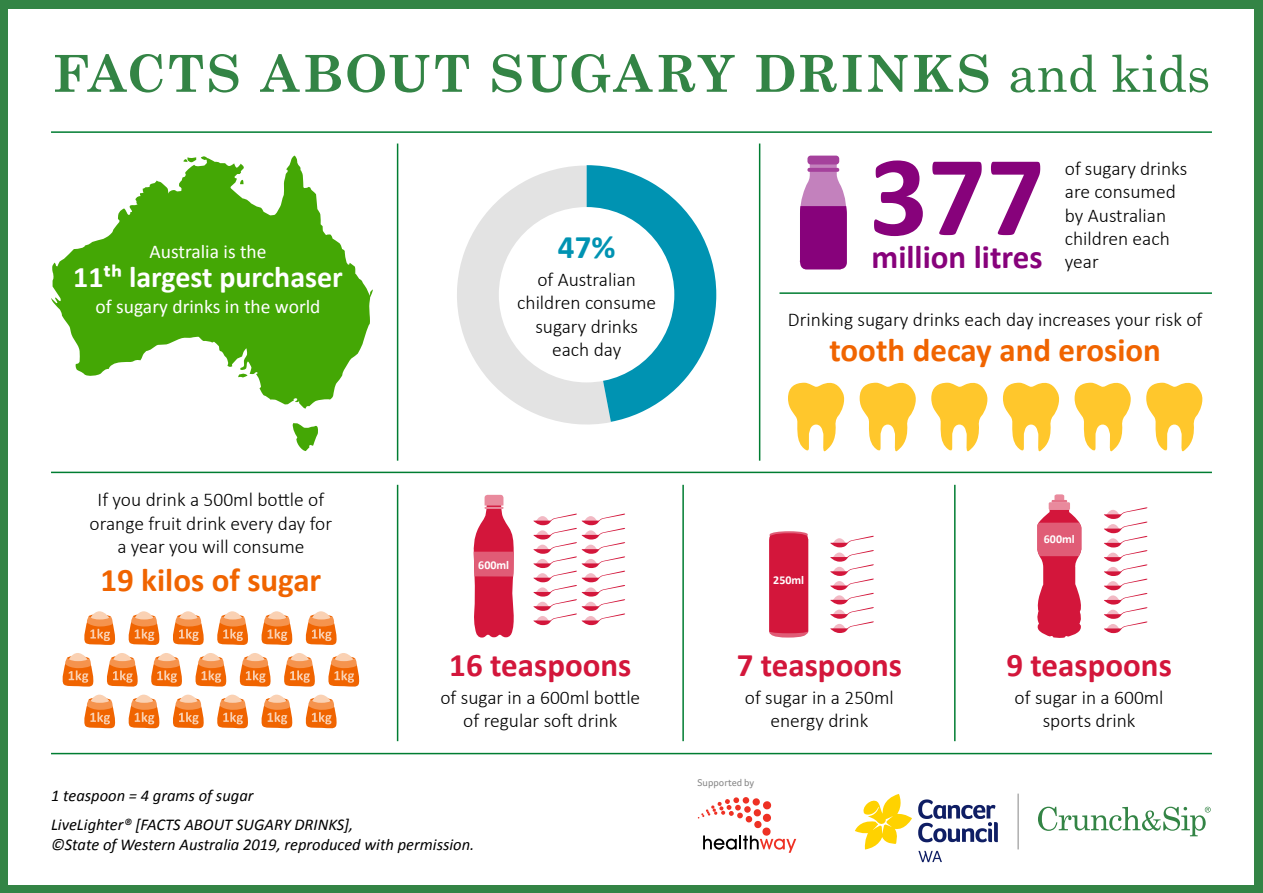
<style>
.page{position:relative;width:1263px;height:893px;background:#338445}
.page>*{position:absolute;margin:0;border:0;box-sizing:border-box;transform-origin:0 0}
.t1{font:700 115.5px "Calibri";color:#87027b}
.t2{font:700 51px "Century Schoolbook";letter-spacing:.04em;color:#338445}
.t3{font:700 33px "Calibri";color:#f06400}
.t4{font:700 33px "Calibri";color:#d3163b}
.t5{font:700 33px "Calibri";color:#87027b}
.t6{font:700 33px "Calibri";color:#0093b2}
.t7{font:700 30px "Calibri";color:#fff}
.t8{font:300 19.5px/23.4px "Calibri";color:#000;text-align:center}
.t9{font:19.5px "Calibri";color:#fff}
.t10{font:italic 16.5px/29px "Calibri";color:#000}
.t11{font:700 12px "Calibri";color:#fff}
.t12{font:10.05px "Foco CC";color:#878787}
.s1{font-weight:400}
</style>
<div class="page">
<div style="left:9px;top:9px;width:1245px;height:875px;background:#fff"></div>
<svg style="left:855px;top:794px;width:57px;height:55px"></svg>
<svg style="left:918px;top:851px;width:24px;height:11px"></svg>
<svg style="left:918px;top:799px;width:80px;height:43px"></svg>
<hr style="left:1018px;top:794px;width:1px;height:55px;background:#878787">
<svg style="left:1038px;top:807px;width:173px;height:29px"></svg>
<svg style="left:698px;top:797px;width:98px;height:56px"></svg>
<svg style="left:239px;top:653px;width:32px;height:34px"></svg>
<svg style="left:195px;top:653px;width:32px;height:34px"></svg>
<svg style="left:151px;top:653px;width:31px;height:34px"></svg>
<svg style="left:107px;top:653px;width:31px;height:34px"></svg>
<svg style="left:62px;top:653px;width:32px;height:34px"></svg>
<svg style="left:328px;top:653px;width:32px;height:34px"></svg>
<svg style="left:284px;top:653px;width:31px;height:34px"></svg>
<svg style="left:217px;top:695px;width:31px;height:34px"></svg>
<svg style="left:173px;top:695px;width:31px;height:34px"></svg>
<svg style="left:128px;top:695px;width:32px;height:34px"></svg>
<svg style="left:84px;top:695px;width:32px;height:34px"></svg>
<svg style="left:305px;top:695px;width:32px;height:34px"></svg>
<svg style="left:261px;top:695px;width:32px;height:34px"></svg>
<svg style="left:217px;top:611px;width:31px;height:34px"></svg>
<svg style="left:173px;top:611px;width:31px;height:34px"></svg>
<svg style="left:128px;top:611px;width:32px;height:34px"></svg>
<svg style="left:84px;top:611px;width:32px;height:34px"></svg>
<svg style="left:305px;top:611px;width:32px;height:34px"></svg>
<svg style="left:261px;top:611px;width:32px;height:34px"></svg>
<svg style="left:533px;top:513px;width:92px;height:112px"></svg>
<svg style="left:473px;top:495px;width:41px;height:143px"></svg>
<svg style="left:1104px;top:507px;width:43px;height:126px"></svg>
<svg style="left:1037px;top:510px;width:45px;height:128px"></svg>
<svg style="left:1054px;top:494px;width:10px;height:6px"></svg>
<hr style="left:1051px;top:500px;width:16px;height:3px;background:#e47389">
<div style="left:1049px;top:502px;width:21px;height:8px;background:#e98a9d;border-radius:2px"></div>
<svg style="left:830px;top:535px;width:44px;height:98px"></svg>
<svg style="left:769px;top:531px;width:39px;height:107px"></svg>
<hr style="left:51px;top:472px;width:1161px;height:1px;background:#007d32">
<hr style="left:51px;top:753px;width:1161px;height:1px;background:#007d32">
<hr style="left:51px;top:131px;width:1161px;height:2px;background:#007d32">
<svg style="left:51px;top:156px;width:322px;height:253px;fill:#44a705"></svg>
<svg style="left:238px;top:373px;width:9px;height:5px"></svg>
<svg style="left:292px;top:423px;width:26px;height:28px"></svg>
<svg style="left:240px;top:179px;width:4px;height:5px"></svg>
<svg style="left:183px;top:157px;width:13px;height:6px"></svg>
<svg style="left:457px;top:165px;width:259px;height:260px"></svg>
<div style="left:499px;top:207px;width:175px;height:175px;background:#fff;border-radius:50%"></div>
<svg style="left:1146px;top:382px;width:57px;height:70px"></svg>
<svg style="left:1074px;top:382px;width:57px;height:70px"></svg>
<svg style="left:1003px;top:382px;width:57px;height:70px"></svg>
<svg style="left:931px;top:382px;width:57px;height:70px"></svg>
<svg style="left:860px;top:382px;width:56px;height:70px"></svg>
<svg style="left:788px;top:382px;width:57px;height:70px"></svg>
<hr style="left:397px;top:144px;width:1px;height:317px;background:#007d32">
<hr style="left:759px;top:144px;width:1px;height:317px;background:#007d32">
<hr style="left:397px;top:485px;width:1px;height:256px;background:#007d32">
<hr style="left:682px;top:485px;width:2px;height:256px;background:#007d32">
<hr style="left:954px;top:485px;width:1px;height:256px;background:#007d32">
<hr style="left:779px;top:292px;width:433px;height:2px;background:#007d32">
<svg style="left:799px;top:163px;width:48px;height:107px"></svg>
<div style="left:807px;top:156px;width:32px;height:8px;background:#a5419c;border-radius:3px"></div>
<hr style="left:807px;top:168px;width:32px;height:4px;background:#a5419c;border-radius:2px">
<h2 class="t2" style="left:53px;top:34px;width:1159px">FACTS ABOUT SUGARY DRINKS <span class="s1">and kids</span></h2>
<p class="t9" style="left:150px;top:239px;width:118px">Australia is the</p>
<h3 class="t7" style="left:73px;top:257px;width:271px">11th largest purchaser</h3>
<p class="t9" style="left:96px;top:294px;width:226px">of sugary drinks in the world</p>
<h3 class="t6" style="left:558px;top:226px;width:59px">47%</h3>
<p class="t8" style="left:517px;top:268px;width:140px">of Australian children consume sugary drinks each day</p>
<h1 class="t1" style="left:869px;top:123px;width:177px">377</h1>
<h3 class="t5" style="left:871px;top:236px;width:172px">million litres</h3>
<p class="t8" style="left:1065px;top:156px;width:124px;text-align:left">of sugary drinks are consumed by Australian children each year</p>
<p class="t8" style="left:788px;top:308px;width:416px">Drinking sugary drinks each day increases your risk of</p>
<h3 class="t3" style="left:829px;top:329px;width:333px">tooth decay and erosion</h3>
<p class="t8" style="left:90px;top:488px;width:244px">If you drink a 500ml bottle of orange fruit drink every day for a year you will consume</p>
<h3 class="t3" style="left:100px;top:559px;width:222px">19 kilos of sugar</h3>
<p class="t11" style="left:478px;top:557px;width:32px">600ml</p>
<h3 class="t4" style="left:449px;top:644px;width:184px">16 teaspoons</h3>
<p class="t8" style="left:440px;top:685px;width:201px">of sugar in a 600ml bottle of regular soft drink</p>
<p class="t10" style="left:51px;top:780px;width:304px">1 teaspoon = 4 grams of sugar<br>LiveLighter® [FACTS ABOUT SUGARY DRINKS],</p>
<p class="t10" style="left:51px;top:829px;width:425px">©State of Western Australia 2019, reproduced with permission.</p>
<p class="t11" style="left:773px;top:573px;width:32px">250ml</p>
<h3 class="t4" style="left:737px;top:644px;width:167px">7 teaspoons</h3>
<p class="t8" style="left:745px;top:685px;width:150px">of sugar in a 250ml energy drink</p>
<p class="t12" style="left:698px;top:775px;width:58px">Supported by</p>
<p class="t11" style="left:1044px;top:532px;width:32px">600ml</p>
<h3 class="t4" style="left:1006px;top:644px;width:167px">9 teaspoons</h3>
<p class="t8" style="left:1014px;top:685px;width:150px">of sugar in a 600ml sports drink</p>
</div>
